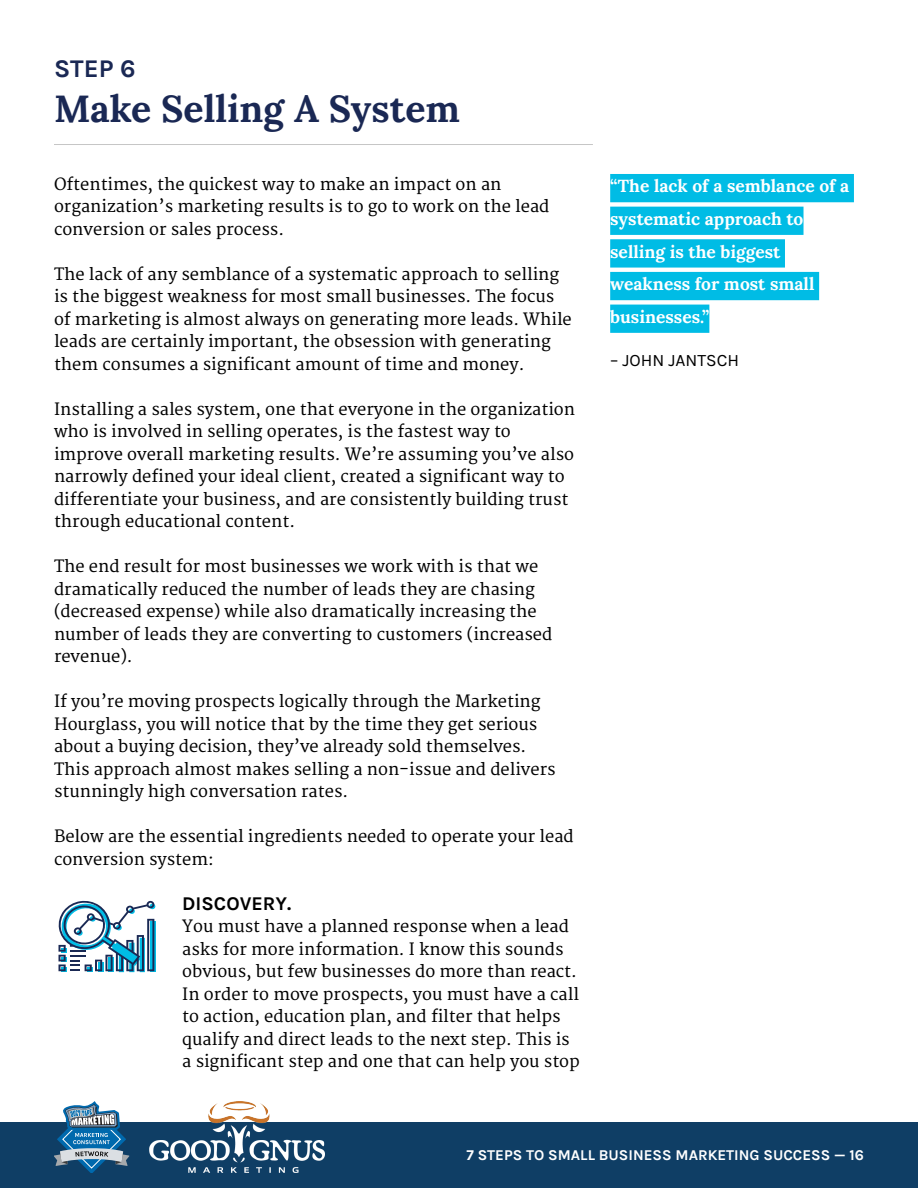
<style>
.page{position:relative;width:918px;height:1188px;background:#fff}
.page>*{position:absolute;margin:0;border:0;box-sizing:border-box;transform-origin:0 0}
.t1{font:700 37.5px "Lora";color:#1a2854}
.t2{font:700 25.5px "Karla";color:#1a2854}
.t3{font:700 19.5px "Karla";color:#000}
.t4{font:700 17.4px/32.7px "Lora";color:#fff}
.t5{font:17.4px "Karla";color:#000}
.t6{font:16.5px/22.5px "Merriweather";color:#000}
.t7{font:700 15px "Karla";color:#fff}
</style>
<div class="page">
<div style="left:0;top:1122px;width:918px;height:66px;background:#0f3e65"></div>
<svg style="left:54px;top:1101px;width:75px;height:71px"></svg>
<hr style="left:54px;top:144px;width:539px;height:1px;background:#c6c6c6">
<div style="left:610px;top:174px;width:244px;height:28px;background:#00bce5"></div>
<div style="left:610px;top:207px;width:194px;height:28px;background:#00bce5"></div>
<div style="left:610px;top:239px;width:175px;height:29px;background:#00bce5"></div>
<div style="left:610px;top:272px;width:209px;height:28px;background:#00bce5"></div>
<div style="left:610px;top:305px;width:99px;height:28px;background:#00bce5"></div>
<svg style="left:58px;top:900px;width:97px;height:72px"></svg>
<img style="left:150px;top:1101px;width:174px;height:71px">
<h2 class="t2" style="left:54px;top:54px;width:83px">STEP 6</h2>
<h1 class="t1" style="left:54px;top:85px;width:408px">Make Selling A System</h1>
<p class="t6" style="left:54px;top:173px;width:497px">Oftentimes, the quickest way to make an impact on an organization’s marketing results is to go to work on the lead conversion or sales process.</p>
<p class="t6" style="left:54px;top:263px;width:519px">The lack of any semblance of a systematic approach to selling is the biggest weakness for most small businesses. The focus of marketing is almost always on generating more leads. While leads are certainly important, the obsession with generating them consumes a significant amount of time and money.</p>
<p class="t6" style="left:54px;top:398px;width:523px">Installing a sales system, one that everyone in the organization who is involved in selling operates, is the fastest way to improve overall marketing results. We’re assuming you’ve also narrowly defined your ideal client, created a significant way to differentiate your business, and are consistently building trust through educational content.</p>
<p class="t6" style="left:54px;top:556px;width:500px">The end result for most businesses we work with is that we dramatically reduced the number of leads they are chasing (decreased expense) while also dramatically increasing the number of leads they are converting to customers (increased revenue).</p>
<p class="t6" style="left:54px;top:691px;width:503px">If you’re moving prospects logically through the Marketing Hourglass, you will notice that by the time they get serious about a buying decision, they’ve already sold themselves.<br>This approach almost makes selling a non-issue and delivers stunningly high conversation rates.</p>
<p class="t6" style="left:54px;top:826px;width:521px">Below are the essential ingredients needed to operate your lead conversion system:</p>
<p class="t3" style="left:182px;top:892px;width:111px">DISCOVERY.</p>
<p class="t6" style="left:182px;top:916px;width:399px">You must have a planned response when a lead asks for more information. I know this sounds obvious, but few businesses do more than react.<br>In order to move prospects, you must have a call to action, education plan, and filter that helps qualify and direct leads to the next step. This is a significant step and one that can help you stop</p>
<p class="t4" style="left:610px;top:170px;width:241px">“The lack of a semblance of a systematic approach to selling is the biggest weakness for most small businesses.”</p>
<p class="t5" style="left:610px;top:350px;width:130px">– JOHN JANTSCH</p>
<p class="t7" style="left:466px;top:1146px;width:399px">7 STEPS TO SMALL BUSINESS MARKETING SUCCESS — 16</p>
</div>
